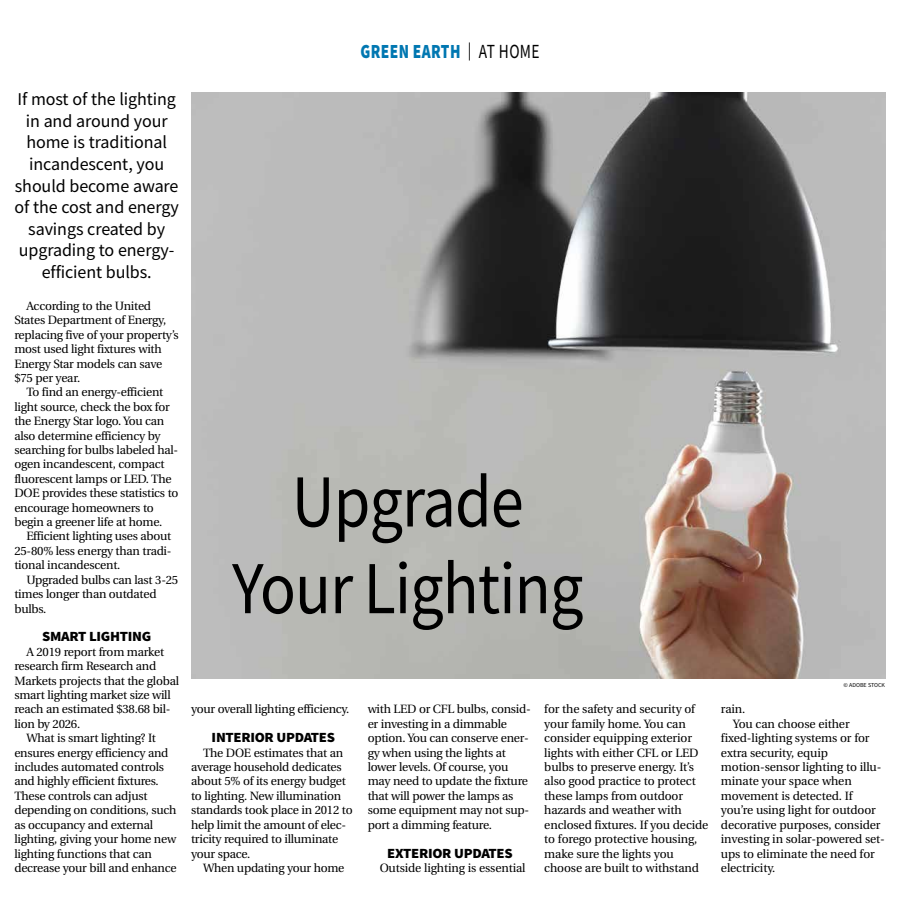
<style>
.page{position:relative;width:900px;height:908px;background:#fff}
.page>*{position:absolute;margin:0;border:0;box-sizing:border-box;transform-origin:0 0}
.t1{font:74.7px/86.6px "Source Sans Pro";letter-spacing:-.015em;color:#000;text-align:center;scale:.89 1}
.t2{font:900 20px "Source Sans Pro";letter-spacing:.025em;color:#0077b1;scale:.77 1}
.t3{font:18px/21.6px "Source Sans Pro";letter-spacing:-.005em;color:#000;text-align:center}
.t4{font:900 14px "Source Sans Pro";letter-spacing:-.02em;color:#000;scale:1.05 1}
.t5{font:12px/14.4px "Utopia";letter-spacing:-.02em;color:#000}
.t6{font:6px "Source Sans Pro";color:#000}
.s1{font-weight:400;font-size:18px;color:#000}
.s2{font-weight:400;color:#000}
</style>
<div class="page">
<img style="left:191px;top:92px;width:694px;height:586px">
<h2 class="t2" style="left:360px;top:38px;width:234px">GREEN EARTH <span class="s1">|</span> <span class="s2">AT HOME</span></h2>
<h3 class="t3" style="left:14px;top:88px;width:166px">If most of the lighting in and around your home is traditional incandescent, you should become aware of the cost and energy savings created by upgrading to energy&shy;efficient bulbs.</h3>
<p class="t5" style="left:14px;top:299px;width:166px;text-indent:12px">According to the United<br>States Department of Energy, replacing five of your property’s most used light fixtures with<br>Energy Star models can save $75 per year.</p>
<p class="t5" style="left:14px;top:385px;width:166px;text-indent:12px">To find an energy-efficient light source, check the box for the Energy Star logo. You can also determine efficiency by searching for bulbs labeled hal&shy;ogen incandescent, compact fluorescent lamps or LED. The<br>DOE provides these statistics to encourage homeowners to begin a greener life at home.</p>
<p class="t5" style="left:14px;top:529px;width:159px;text-align:justify;text-indent:12px">Efficient lighting uses about 25-80% less energy than tradi&shy;tional incandescent.</p>
<p class="t5" style="left:14px;top:572px;width:165px;text-indent:12px">Upgraded bulbs can last 3-25 times longer than outdated bulbs.</p>
<p class="t4" style="left:42px;top:626px;width:106px">SMART LIGHTING</p>
<p class="t5" style="left:26px;top:644px;width:139px">A 2019 report from market</p>
<p class="t5" style="left:14px;top:659px;width:143px">research firm Research and</p>
<p class="t5" style="left:14px;top:673px;width:166px">Markets projects that the global</p>
<p class="t5" style="left:14px;top:687px;width:158px">smart lighting market size will</p>
<p class="t5" style="left:14px;top:702px;width:158px">reach an estimated $38.68 bil-</p>
<p class="t5" style="left:14px;top:716px;width:67px">lion by 2026.</p>
<p class="t5" style="left:26px;top:731px;width:131px">What is smart lighting? It</p>
<p class="t5" style="left:14px;top:745px;width:156px">ensures energy efficiency and</p>
<p class="t5" style="left:14px;top:759px;width:151px">includes automated controls</p>
<p class="t5" style="left:14px;top:774px;width:146px">and highly efficient fixtures.</p>
<p class="t5" style="left:14px;top:788px;width:135px">These controls can adjust</p>
<p class="t5" style="left:14px;top:803px;width:164px">depending on conditions, such</p>
<p class="t5" style="left:14px;top:817px;width:140px">as occupancy and external</p>
<p class="t5" style="left:14px;top:831px;width:163px">lighting, giving your home new</p>
<p class="t5" style="left:14px;top:846px;width:139px">lighting functions that can</p>
<p class="t5" style="left:14px;top:860px;width:164px">decrease your bill and enhance</p>
<h1 class="t1" style="left:232px;top:458px;width:396px">Upgrade<br>Your Lighting</h1>
<p class="t6" style="left:844px;top:681px;width:43px">© ADOBE STOCK</p>
<p class="t5" style="left:191px;top:702px;width:160px">your overall lighting efficiency.</p>
<p class="t4" style="left:212px;top:727px;width:119px">INTERIOR UPDATES</p>
<p class="t5" style="left:191px;top:745px;width:163px;text-indent:12px">The DOE estimates that an average household dedicates about 5% of its energy budget to lighting. New illumination standards took place in 2012 to help limit the amount of elec&shy;tricity required to illuminate your space.</p>
<p class="t5" style="left:203px;top:860px;width:143px">When updating your home</p>
<p class="t5" style="left:368px;top:702px;width:165px">with LED or CFL bulbs, consid&shy;er investing in a dimmable option. You can conserve ener&shy;gy when using the lights at lower levels. Of course, you may need to update the fixture that will power the lamps as some equipment may not sup&shy;port a dimming feature.</p>
<p class="t4" style="left:387px;top:842px;width:121px">EXTERIOR UPDATES</p>
<p class="t5" style="left:380px;top:860px;width:147px">Outside lighting is essential</p>
<p class="t5" style="left:544px;top:702px;width:166px">for the safety and security of your family home. You can consider equipping exterior lights with either CFL or LED bulbs to preserve energy. It’s also good practice to protect these lamps from outdoor hazards and weather with enclosed fixtures. If you decide to forego protective housing, make sure the lights you choose are built to withstand</p>
<p class="t5" style="left:721px;top:702px;width:26px">rain.</p>
<p class="t5" style="left:733px;top:716px;width:118px">You can choose either</p>
<p class="t5" style="left:721px;top:731px;width:150px">fixed-lighting systems or for</p>
<p class="t5" style="left:721px;top:745px;width:109px">extra security, equip</p>
<p class="t5" style="left:721px;top:759px;width:162px">motion-sensor lighting to illu-</p>
<p class="t5" style="left:721px;top:774px;width:132px">minate your space when</p>
<p class="t5" style="left:721px;top:788px;width:133px">movement is detected. If</p>
<p class="t5" style="left:721px;top:803px;width:156px">you’re using light for outdoor</p>
<p class="t5" style="left:721px;top:817px;width:161px">decorative purposes, consider</p>
<p class="t5" style="left:721px;top:831px;width:165px">investing in solar-powered set-</p>
<p class="t5" style="left:721px;top:846px;width:155px">ups to eliminate the need for</p>
<p class="t5" style="left:721px;top:860px;width:56px">electricity.</p>
</div>
